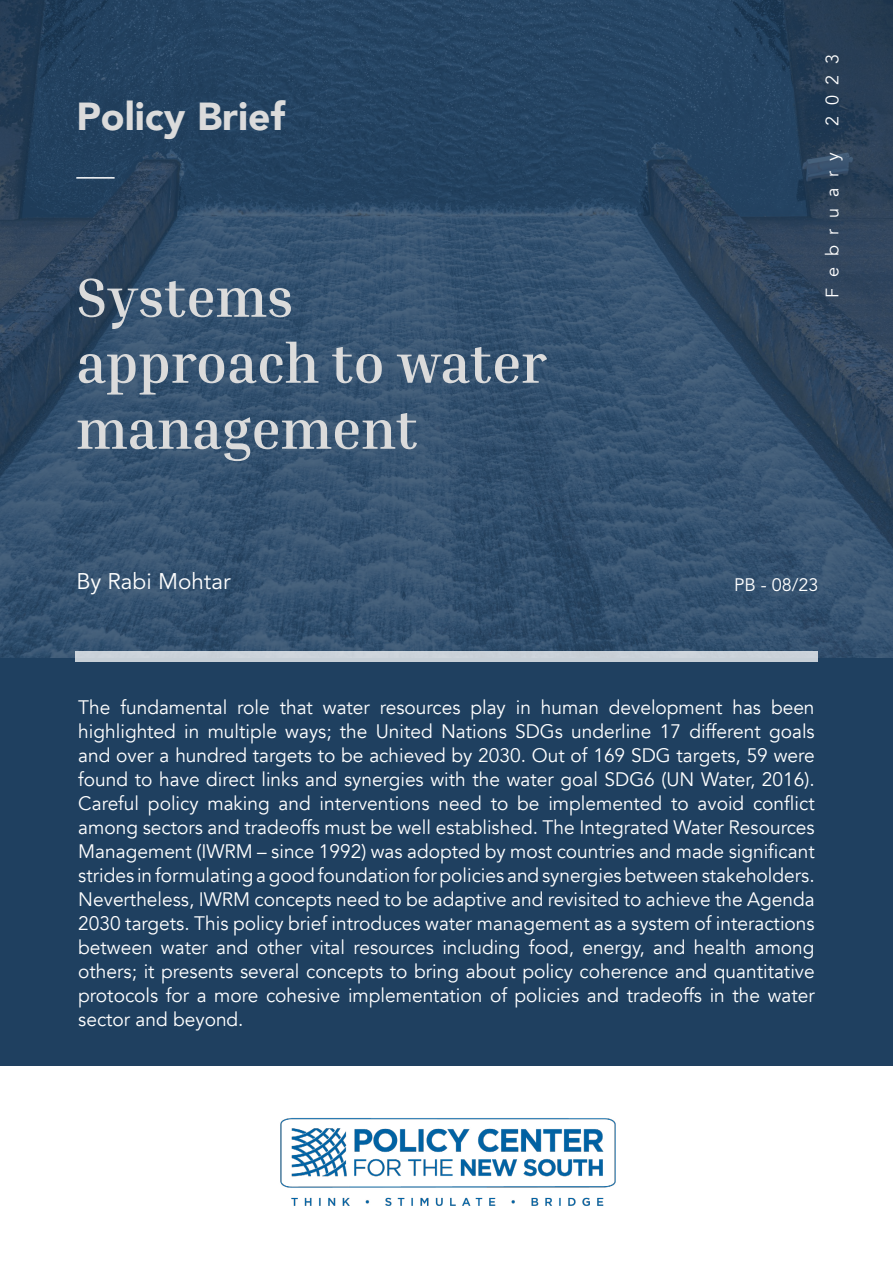
<style>
.page{position:relative;width:893px;height:1263px;background:#fff}
.page>*{position:absolute;margin:0;border:0;box-sizing:border-box;transform-origin:0 0}
.t1{font:700 55.5px/66px "Inria Serif";color:#dbdbdb}
.t2{font:900 39px "Avenir";color:#dbdbdb}
.t3{font:22.5px "Avenir LT Std";color:#fff}
.t4{font:19.5px/24px "Avenir";color:#fff;text-align:justify}
.t5{font:18px "Avenir";letter-spacing:.59em;color:#fff}
.t6{font:18px "Avenir LT Std";color:#fff}
</style>
<div class="page">
<div style="left:0;top:0;width:893px;height:1065px;background:#1f4060"></div>
<img style="left:0;top:0;width:893px;height:657px">
<img style="left:280px;top:1118px;width:336px;height:88px">
<hr style="left:76px;top:177px;width:39px;height:2px;background:#fff">
<div style="left:75px;top:652px;width:743px;height:10px;background:#c9d1d8"></div>
<h2 class="t2" style="left:76px;top:83px;width:210px">Policy Brief</h2>
<h1 class="t1" style="left:76px;top:264px;width:472px">Systems approach to water management</h1>
<p class="t5" style="left:821px;top:126px;width:73px;rotate:-90deg">2023</p>
<p class="t5" style="left:821px;top:297px;width:147px;rotate:-90deg">February</p>
<p class="t3" style="left:76px;top:568px;width:156px">By Rabi Mohtar</p>
<p class="t6" style="left:734px;top:574px;width:86px">PB - 08/23</p>
<p class="t4" style="left:78px;top:695px;width:738px">The fundamental role that water resources play in human development has been highlighted in multiple ways; the United Nations SDGs underline 17 different goals and over a hundred targets to be achieved by 2030. Out of 169 SDG targets, 59 were found to have direct links and synergies with the water goal SDG6 (UN Water, 2016).<br>Careful policy making and interventions need to be implemented to avoid conflict among sectors and tradeoffs must be well established. The Integrated Water Resources Management (IWRM – since 1992) was adopted by most countries and made significant strides in formulating a good foundation for policies and synergies between stakeholders.<br>Nevertheless, IWRM concepts need to be adaptive and revisited to achieve the Agenda 2030 targets. This policy brief introduces water management as a system of interactions between water and other vital resources including food, energy, and health among others; it presents several concepts to bring about policy coherence and quantitative protocols for a more cohesive implementation of policies and tradeoffs in the water sector and beyond.</p>
</div>
